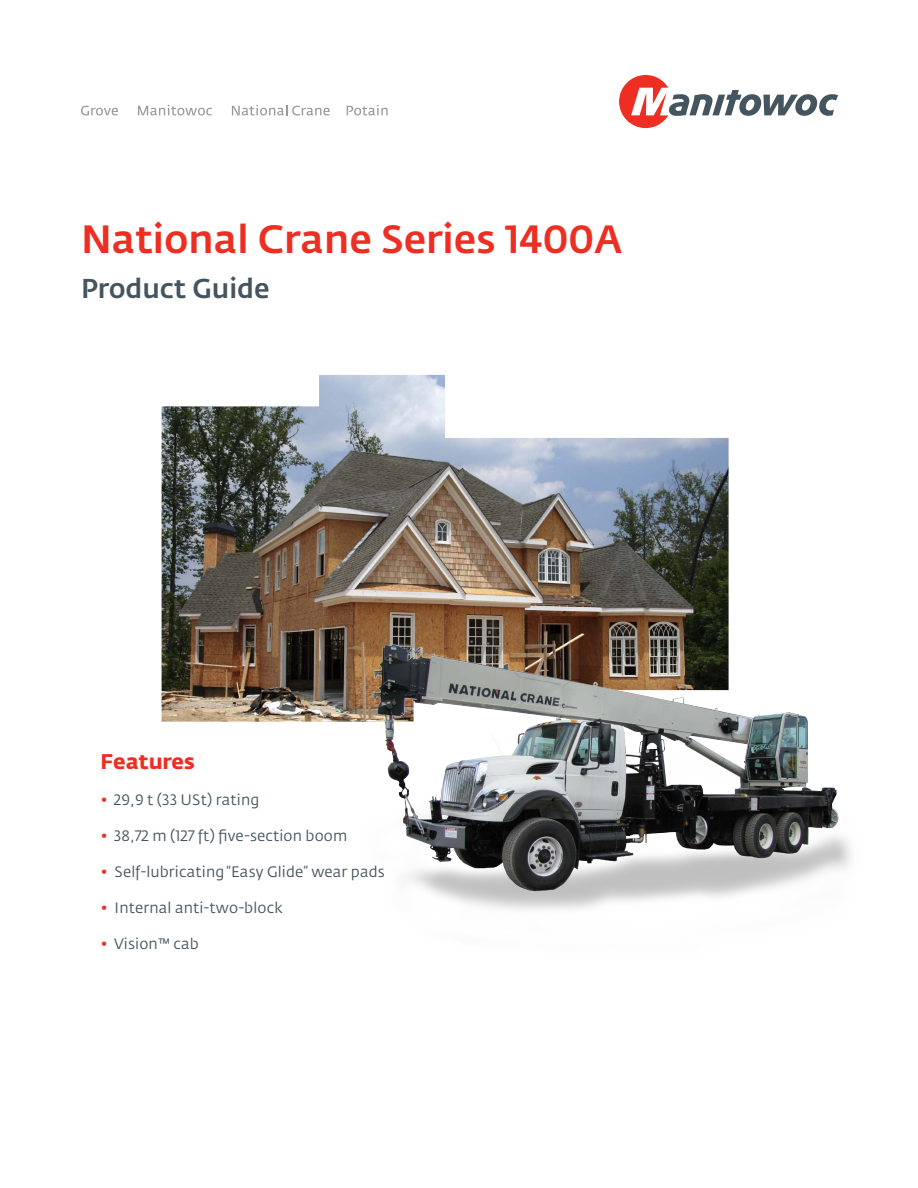
<style>
.page{position:relative;width:918px;height:1188px;background:#fff}
.page>*{position:absolute;margin:0;border:0;box-sizing:border-box;transform-origin:0 0}
.t1{font:500 39px "Fedra Sans Pro";color:#ee2e22}
.t2{font:500 27px "Fedra Sans Pro";color:#45555f}
.t3{font:700 21px "Fedra Sans Pro";color:#ee2e22}
.t4{font:15px "Fedra Sans Pro";letter-spacing:.01em;color:#45555f}
.s1{color:#ee2e22}
</style>
<div class="page">
<svg style="left:81px;top:106px;width:37px;height:10px"></svg>
<svg style="left:138px;top:105px;width:74px;height:11px"></svg>
<svg style="left:232px;top:105px;width:98px;height:11px"></svg>
<svg style="left:347px;top:105px;width:41px;height:11px"></svg>
<svg style="left:619px;top:75px;width:219px;height:53px"></svg>
<img style="left:162px;top:375px;width:567px;height:347px">
<img style="left:346px;top:588px;width:506px;height:322px">
<p class="t1" style="left:81px;top:215px;width:543px">National Crane Series 1400A</p>
<p class="t2" style="left:81px;top:272px;width:190px">Product Guide</p>
<p class="t3" style="left:100px;top:748px;width:96px">Features</p>
<p class="t4" style="left:100px;top:790px;width:161px"><span class="s1">•</span> 29,9 t (33 USt) rating</p>
<p class="t4" style="left:100px;top:826px;width:248px"><span class="s1">•</span> 38,72 m (127 ft) five-section boom</p>
<p class="t4" style="left:100px;top:862px;width:286px"><span class="s1">•</span> Self-lubricating “Easy Glide” wear pads</p>
<p class="t4" style="left:100px;top:898px;width:184px"><span class="s1">•</span> Internal anti-two-block</p>
<p class="t4" style="left:100px;top:934px;width:100px"><span class="s1">•</span> Vision™ cab</p>
</div>
